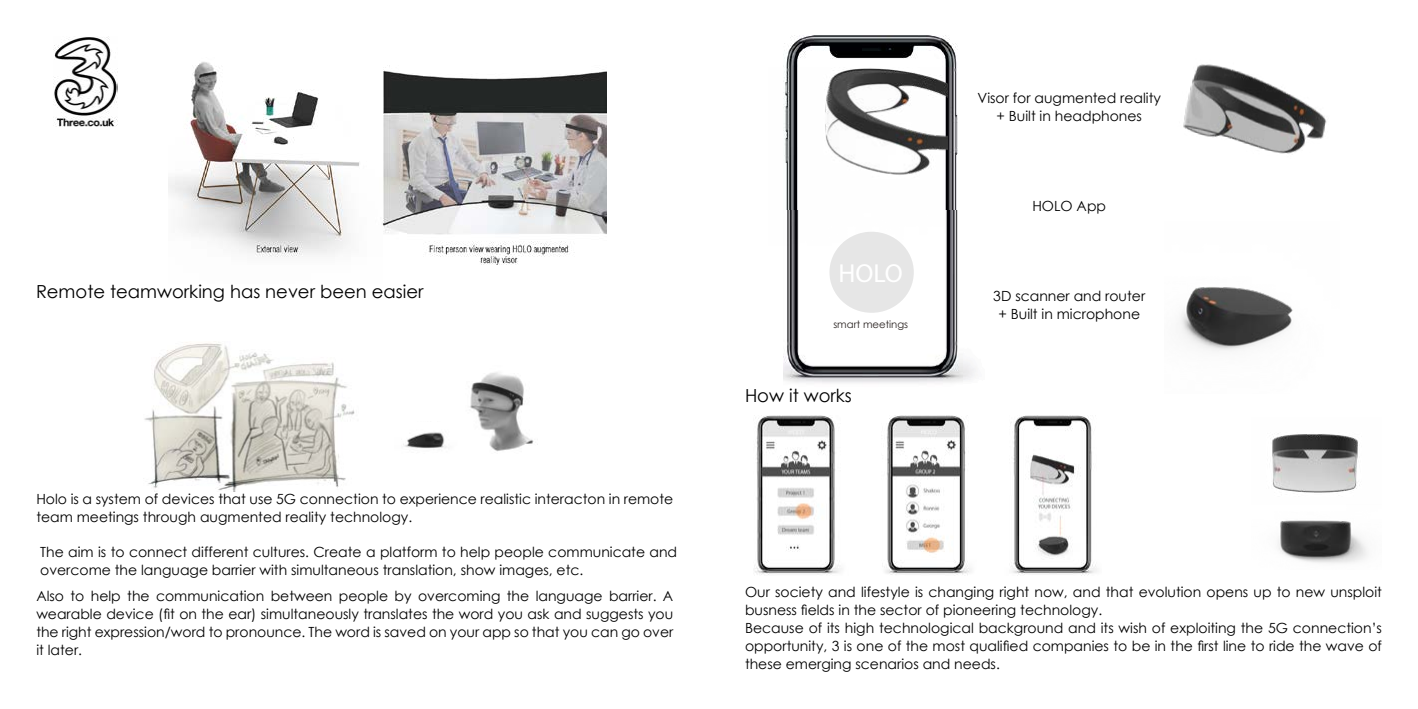
<style>
.page{position:relative;width:1418px;height:709px;background:#fff}
.page>*{position:absolute;margin:0;border:0;box-sizing:border-box;transform-origin:0 0}
.t1{font:26.1px "Myriad Pro";color:#fff}
.t2{font:18px "Century Gothic";color:#000}
.t3{font:14px/18px "Century Gothic";color:#000}
.t4{font:10.1px "Century Gothic";color:#28211f}
</style>
<div class="page">
<img style="left:144px;top:342px;width:211px;height:149px">
<img style="left:168px;top:62px;width:438px;height:203px">
<img style="left:403px;top:372px;width:135px;height:80px">
<div style="left:387px;top:356px;width:65px;height:64px;background:#fff"></div>
<img style="left:54px;top:36px;width:64px;height:90px">
<img style="left:783px;top:35px;width:175px;height:176px">
<img style="left:783px;top:211px;width:179px;height:173px">
<div style="left:829px;top:232px;width:84px;height:81px;background:#e6e6e6;border-radius:50%"></div>
<img style="left:783px;top:68px;width:164px;height:177px">
<img style="left:1183px;top:64px;width:144px;height:90px">
<img style="left:1180px;top:287px;width:113px;height:64px">
<img style="left:754px;top:415px;width:343px;height:161px">
<img style="left:1272px;top:433px;width:95px;height:130px">
<p class="t2" style="left:36px;top:279px;width:389px">Remote teamworking has never been easier</p>
<p class="t3" style="left:36px;top:489px;width:638px">Holo is a system of devices that use 5G connection to experience realistic interacton in remote team meetings through augmented reality technology.</p>
<p class="t3" style="left:40px;top:543px;width:638px">The aim is to connect different cultures. Create a platform to help people communicate and overcome the language barrier with simultaneous translation, show images, etc.</p>
<p class="t3" style="left:36px;top:587px;width:638px;text-align:justify">Also to help the communication between people by overcoming the language barrier. A wearable device (fit on the ear) simultaneously translates the word you ask and suggests you the right expression/word to pronounce. The word is saved on your app so that you can go over it later.</p>
<p class="t3" style="left:977px;top:89px;width:185px;text-align:center">Visor for augmented reality + Built in headphones</p>
<h1 class="t1" style="left:838px;top:257px;width:66px">HOLO</h1>
<p class="t4" style="left:833px;top:317px;width:76px">smart meetings</p>
<p class="t2" style="left:745px;top:382px;width:108px">How it works</p>
<p class="t3" style="left:1032px;top:197px;width:75px">HOLO App</p>
<p class="t3" style="left:993px;top:287px;width:153px;text-align:center">3D scanner and router + Built in microphone</p>
<p class="t3" style="left:745px;top:582px;width:638px">Our society and lifestyle is changing right now, and that evolution opens up to new unsploit busness fields in the sector of pioneering technology.<br>Because of its high technological background and its wish of exploiting the 5G connection’s opportunity, 3 is one of the most qualified companies to be in the first line to ride the wave of these emerging scenarios and needs.</p>
</div>
